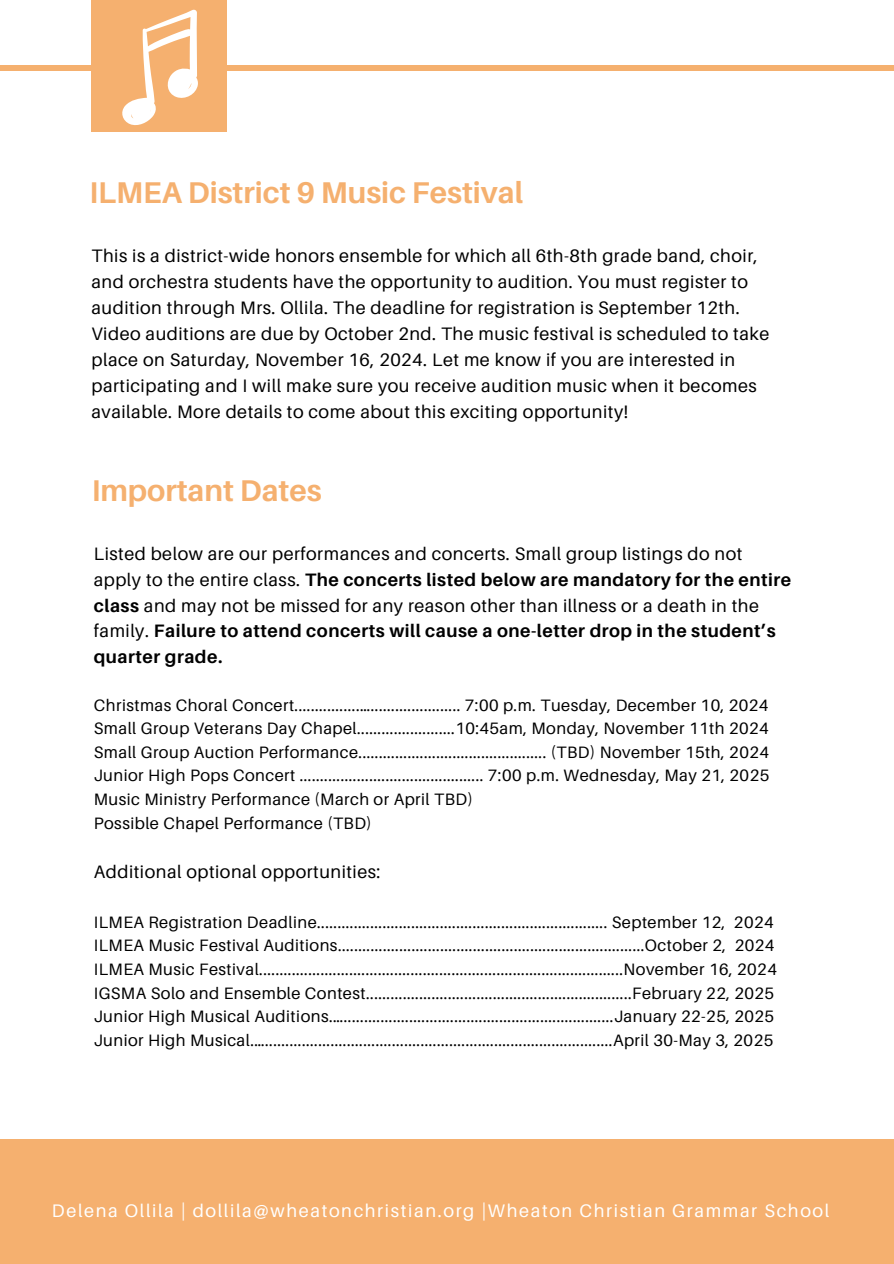
<style>
.page{position:relative;width:894px;height:1264px;background:#fff}
.page>*{position:absolute;margin:0;border:0;box-sizing:border-box;transform-origin:0 0}
.t1{font:700 30px "Aileron";color:#f5b06f}
.t2{font:18.15px "Aileron";letter-spacing:.09em;color:#fff}
.t3{font:18px/25.8px "Aileron";letter-spacing:.03em;color:#000}
.t4{font:16.5px "Aileron";letter-spacing:.03em;color:#000}
.s1{font-weight:700}
</style>
<div class="page">
<div style="left:0;top:65px;width:893px;height:6px;background:#f5b06f"></div>
<div style="left:92px;top:0;width:135px;height:131px;background:#f5b06f"></div>
<div style="left:0;top:1139px;width:893px;height:124px;background:#f5b06f"></div>
<svg style="left:122px;top:9px;width:76px;height:116px"></svg>
<p class="t1" style="left:89px;top:174px;width:435px">ILMEA District 9 Music Festival</p>
<p class="t3" style="left:91px;top:243px;width:679px">This is a district-wide honors ensemble for which all 6th-8th grade band, choir, and orchestra students have the opportunity to audition. You must register to audition through Mrs. Ollila. The deadline for registration is September 12th.<br>Video auditions are due by October 2nd. The music festival is scheduled to take place on Saturday, November 16, 2024. Let me know if you are interested in participating and I will make sure you receive audition music when it becomes available. More details to come about this exciting opportunity!</p>
<p class="t1" style="left:92px;top:472px;width:231px">Important Dates</p>
<p class="t3" style="left:94px;top:540px;width:698px">Listed below are our performances and concerts. Small group listings do not apply to the entire class. <span class="s1">The concerts listed below are mandatory for the entire class</span> and may not be missed for any reason other than illness or a death in the family. <span class="s1">Failure to attend concerts will cause a one-letter drop in the student’s quarter grade.</span></p>
<h1 class="t4" style="left:94px;top:694px;width:676px">Christmas Choral Concert................…...................... 7:00 p.m. Tuesday, December 10, 2024</h1>
<p class="t4" style="left:94px;top:718px;width:676px">Small Group Veterans Day Chapel........................10:45am, Monday, November 11th 2024</p>
<h1 class="t4" style="left:94px;top:741px;width:676px">Small Group Auction Performance.............................................. (TBD) November 15th, 2024</h1>
<p class="t4" style="left:94px;top:765px;width:676px">Junior High Pops Concert ............................................. 7:00 p.m. Wednesday, May 21, 2025</p>
<p class="t4" style="left:94px;top:789px;width:380px">Music Ministry Performance (March or April TBD)</p>
<p class="t4" style="left:94px;top:812px;width:279px">Possible Chapel Performance (TBD)</p>
<p class="t3" style="left:94px;top:858px;width:288px">Additional optional opportunities:</p>
<p class="t4" style="left:94px;top:911px;width:681px">ILMEA Registration Deadline....................................................................... September 12, 2024</p>
<p class="t4" style="left:94px;top:935px;width:681px">ILMEA Music Festival Auditions...........................................................................October 2, 2024</p>
<p class="t4" style="left:94px;top:959px;width:684px">ILMEA Music Festival.........................................................................................November 16, 2024</p>
<p class="t4" style="left:94px;top:982px;width:681px">IGSMA Solo and Ensemble Contest.................................................................February 22, 2025</p>
<p class="t4" style="left:94px;top:1006px;width:681px">Junior High Musical Auditions.…..................................................................January 22-25, 2025</p>
<p class="t4" style="left:94px;top:1029px;width:680px">Junior High Musical.….....................................................................................April 30-May 3, 2025</p>
<p class="t2" style="left:52px;top:1199px;width:778px">Delena Ollila | dollila@wheatonchristian.org |Wheaton Christian Grammar School</p>
</div>
